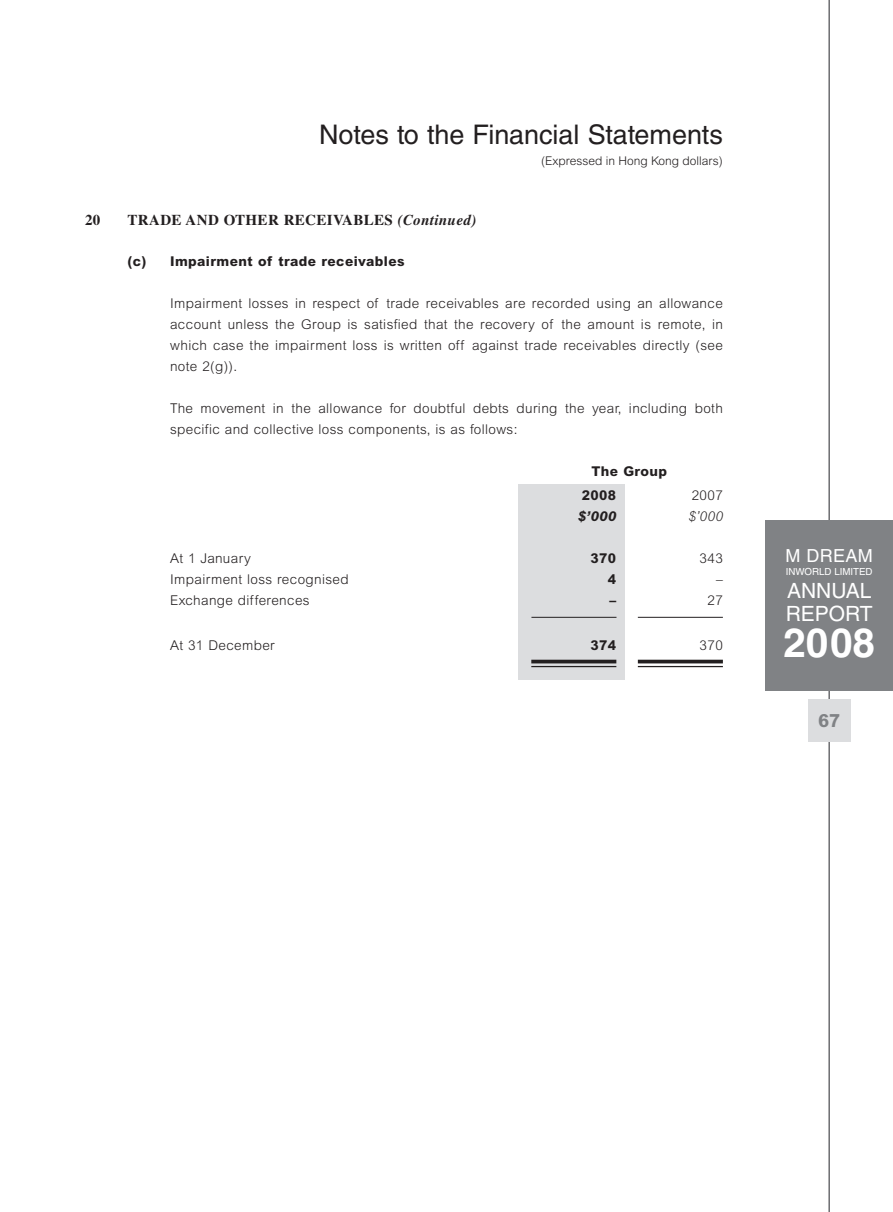
<style>
.page{position:relative;width:893px;height:1212px;background:#fff}
.page>*{position:absolute;margin:0;border:0;box-sizing:border-box;transform-origin:0 0}
.t1{font:700 40.5px "Helvetica LT Std";color:#fff}
.t2{font:27px "Helvetica LT Std";color:#231f20}
.t3{font:21px/23.2px "Helvetica LT Std";color:#fff}
.t4{font:18px "Helvetica LT Std";letter-spacing:.02em;color:#fff}
.t5{font:800 18px "Arial MT Std";color:#808285}
.t6{font:700 15px "Times LT Std";letter-spacing:.025em;color:#231f20}
.t7{font:300 13.5px/21px "Arial MT Std";letter-spacing:.03em;color:#231f20;text-align:justify}
.t8{font:800 13.5px/24px "Arial MT Std";letter-spacing:.03em;color:#231f20}
.t9{font:italic 800 13.5px "Arial MT Std";color:#231f20}
.t10{font:italic 300 13.5px "Arial MT Std";color:#231f20}
.t11{font:300 12px "Arial MT Std";color:#231f20}
.t12{font:9.75px "Helvetica LT Std";color:#fff}
.s1{font-style:italic}
</style>
<div class="page">
<div style="left:519px;top:484px;width:106px;height:195px;background:#dcdddf"></div>
<hr style="left:531px;top:617px;width:85px;height:1px;background:#231f20">
<hr style="left:638px;top:617px;width:85px;height:1px;background:#231f20">
<hr style="left:531px;top:660px;width:85px;height:3px;background:#231f20">
<hr style="left:531px;top:666px;width:85px;height:1px;background:#231f20">
<hr style="left:638px;top:660px;width:85px;height:3px;background:#231f20">
<hr style="left:638px;top:666px;width:85px;height:1px;background:#231f20">
<hr style="left:828px;top:0;width:2px;height:1212px;background:#6c6d70">
<div style="left:808px;top:699px;width:42px;height:43px;background:#dcdddf"></div>
<div style="left:765px;top:521px;width:128px;height:170px;background:#808285"></div>
<h2 class="t2" style="left:319px;top:125px;width:405px">Notes to the Financial Statements</h2>
<p class="t11" style="left:541px;top:157px;width:183px">(Expressed in Hong Kong dollars)</p>
<p class="t6" style="left:85px;top:211px;width:17px">20</p>
<p class="t6" style="left:128px;top:211px;width:351px">TRADE AND OTHER RECEIVABLES <span class="s1">(Continued)</span></p>
<p class="t8" style="left:128px;top:251px;width:279px">(c) Impairment of trade receivables</p>
<p class="t7" style="left:170px;top:294px;width:554px">Impairment losses in respect of trade receivables are recorded using an allowance account unless the Group is satisfied that the recovery of the amount is remote, in which case the impairment loss is written off against trade receivables directly (see note 2(g)).</p>
<p class="t7" style="left:170px;top:399px;width:554px">The movement in the allowance for doubtful debts during the year, including both specific and collective loss components, is as follows:</p>
<p class="t8" style="left:582px;top:461px;width:87px;text-indent:10px">The Group<br>2008</p>
<p class="t7" style="left:692px;top:486px;width:33px">2007</p>
<p class="t9" style="left:577px;top:509px;width:40px">$’000</p>
<p class="t10" style="left:688px;top:512px;width:36px">$’000</p>
<p class="t7" style="left:170px;top:549px;width:82px">At 1 January</p>
<p class="t8" style="left:590px;top:548px;width:27px">370</p>
<p class="t7" style="left:700px;top:549px;width:25px">343</p>
<p class="t7" style="left:170px;top:570px;width:180px">Impairment loss recognised</p>
<p class="t8" style="left:608px;top:569px;width:10px">4</p>
<p class="t7" style="left:716px;top:570px;width:8px">–</p>
<p class="t7" style="left:170px;top:591px;width:141px">Exchange differences</p>
<p class="t8" style="left:609px;top:590px;width:8px">–</p>
<p class="t7" style="left:707px;top:591px;width:17px">27</p>
<p class="t7" style="left:170px;top:636px;width:106px">At 31 December</p>
<p class="t8" style="left:590px;top:635px;width:27px">374</p>
<p class="t7" style="left:700px;top:636px;width:25px">370</p>
<h3 class="t4" style="left:786px;top:550px;width:89px">M DREAM</h3>
<p class="t12" style="left:786px;top:568px;width:88px">INWORLD LIMITED</p>
<h3 class="t3" style="left:786px;top:581px;width:88px">ANNUAL<br>REPORT</h3>
<h1 class="t1" style="left:783px;top:619px;width:93px">2008</h1>
<h3 class="t5" style="left:818px;top:714px;width:24px">67</h3>
</div>
